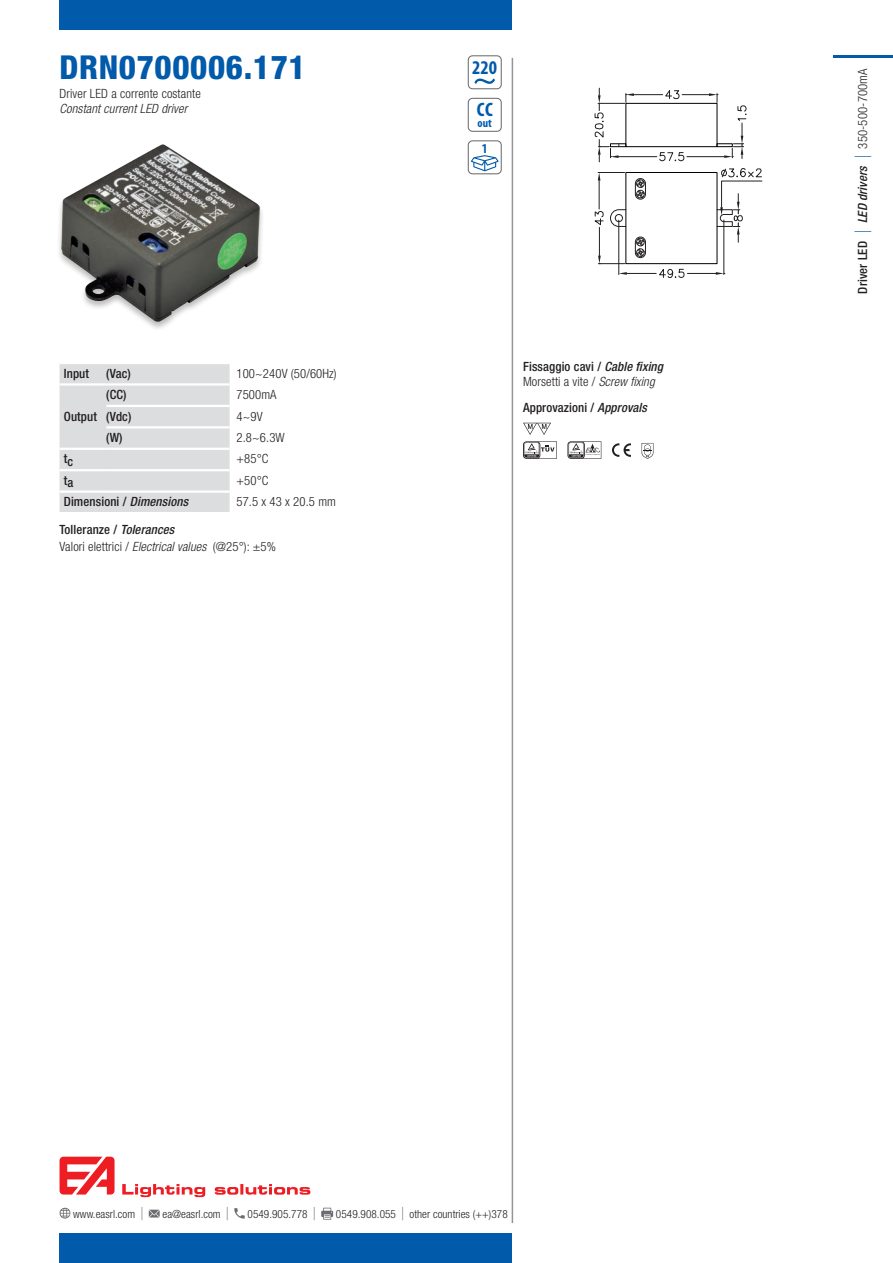
<style>
.page{position:relative;width:893px;height:1263px;background:#fff}
.page>*{position:absolute;margin:0;border:0;box-sizing:border-box;transform-origin:0 0}
.t1{font:800 condensed 33px "Helvetica Neue LT Std";letter-spacing:.02em;color:#015aaa}
.t2{font:700 condensed 19.5px/42.5px "Myriad Pro";color:#015aaa}
.t3{font:700 condensed 13.5px "Myriad Pro";color:#015aaa}
.t4{font:300 condensed 12.75px/17.1px "Helvetica Neue LT Std";letter-spacing:.01em;color:#231f20}
.t5{font:500 condensed 12.75px/15px "Helvetica Neue LT Std";letter-spacing:.01em;color:#231f20}
.t6{font:italic 300 condensed 12.75px "Helvetica Neue LT Std";letter-spacing:.01em;color:#231f20}
.t7{font:700 condensed 12px "Myriad Pro";color:#015aaa}
.t8{font:300 condensed 11.25px "Helvetica Neue LT Std";letter-spacing:.005em;color:#231f20}
.s1{font-style:italic}
.s2{font-weight:500}
.s3{font-weight:500;font-style:italic}
.s4{font-weight:300}
.s5{font-weight:300;font-style:italic}
.s6{font-style:italic;font-size:15.3px;color:#015aaa}
.s7{font-size:18px;color:#6c6d70}
</style>
<div class="page">
<hr style="left:833px;top:55px;width:60px;height:3px;background:#015aaa">
<div style="left:60px;top:1233px;width:452px;height:30px;background:#015aaa"></div>
<div style="left:60px;top:0;width:452px;height:30px;background:#015aaa"></div>
<svg style="left:60px;top:1157px;width:55px;height:37px"></svg>
<svg style="left:122px;top:1184px;width:188px;height:13px"></svg>
<svg style="left:59px;top:1207px;width:12px;height:12px"></svg>
<svg style="left:149px;top:1210px;width:11px;height:7px"></svg>
<svg style="left:234px;top:1208px;width:11px;height:10px"></svg>
<svg style="left:321px;top:1208px;width:12px;height:12px"></svg>
<hr style="left:512px;top:58px;width:1px;height:1165px;background:#939598">
<div style="left:468px;top:55px;width:34px;height:34px;border:1px solid #6c6d70;border-radius:4px"></div>
<svg style="left:474px;top:78px;width:21px;height:6px"></svg>
<div style="left:468px;top:98px;width:34px;height:34px;border:1px solid #6c6d70;border-radius:4px"></div>
<div style="left:468px;top:140px;width:34px;height:34px;border:1px solid #6c6d70;border-radius:4px"></div>
<svg style="left:471px;top:155px;width:28px;height:16px"></svg>
<div style="left:60px;top:364px;width:170px;height:148px;background:#dcdddf"></div>
<hr style="left:60px;top:383px;width:46px;height:3px;background:#fff">
<hr style="left:106px;top:383px;width:124px;height:3px;background:#fff">
<hr style="left:106px;top:405px;width:124px;height:2px;background:#fff">
<hr style="left:106px;top:426px;width:124px;height:2px;background:#fff">
<hr style="left:60px;top:448px;width:46px;height:2px;background:#fff">
<hr style="left:106px;top:448px;width:124px;height:2px;background:#fff">
<hr style="left:60px;top:469px;width:46px;height:2px;background:#fff">
<hr style="left:106px;top:469px;width:124px;height:2px;background:#fff">
<hr style="left:60px;top:490px;width:46px;height:3px;background:#fff">
<hr style="left:106px;top:490px;width:124px;height:3px;background:#fff">
<svg style="left:523px;top:423px;width:28px;height:12px"></svg>
<svg style="left:523px;top:441px;width:34px;height:18px"></svg>
<svg style="left:567px;top:441px;width:34px;height:18px"></svg>
<svg style="left:612px;top:443px;width:19px;height:14px"></svg>
<svg style="left:642px;top:443px;width:11px;height:16px"></svg>
<div style="left:717px;top:143px;width:16px;height:4px;border:1px solid #000001"></div>
<hr style="left:687px;top:156px;width:37px;height:1px;background:#231f20">
<svg style="left:724px;top:105px;width:23px;height:54px"></svg>
<svg style="left:594px;top:88px;width:124px;height:74px"></svg>
<svg style="left:594px;top:168px;width:169px;height:110px"></svg>
<div style="left:56px;top:144px;width:208px;height:187px;background:#231f20;opacity:.3"></div>
<img style="left:61px;top:144px;width:198px;height:177px">
<h1 class="t1" style="left:60px;top:47px;width:248px">DRN0700006.171</h1>
<p class="t4" style="left:60px;top:85px;width:143px">Driver LED a corrente costante</p>
<p class="t6" style="left:60px;top:101px;width:129px">Constant current LED driver</p>
<p class="t5" style="left:64px;top:365px;width:27px">Input</p>
<p class="t5" style="left:106px;top:365px;width:26px">(Vac)</p>
<p class="t4" style="left:236px;top:364px;width:102px">100~240V (50/60Hz)</p>
<p class="t5" style="left:64px;top:408px;width:35px">Output</p>
<p class="t5" style="left:106px;top:387px;width:22px">(CC)</p>
<p class="t4" style="left:236px;top:386px;width:42px">7500mA</p>
<p class="t5" style="left:106px;top:408px;width:27px">(Vdc)</p>
<p class="t4" style="left:236px;top:407px;width:28px">4~9V</p>
<p class="t5" style="left:106px;top:430px;width:18px">(W)</p>
<p class="t4" style="left:236px;top:429px;width:50px">2.8~6.3W</p>
<p class="t5" style="left:64px;top:452px;width:11px">tc</p>
<p class="t4" style="left:236px;top:450px;width:34px">+85°C</p>
<p class="t5" style="left:64px;top:474px;width:11px">ta</p>
<p class="t4" style="left:236px;top:472px;width:34px">+50°C</p>
<p class="t5" style="left:64px;top:494px;width:126px">Dimensioni / <span class="s1">Dimensions</span></p>
<p class="t4" style="left:236px;top:493px;width:101px">57.5 x 43 x 20.5 mm</p>
<p class="t4" style="left:60px;top:520px;width:218px"><span class="s2">Tolleranze /</span> <span class="s3">Tolerances<br></span>Valori elettrici / <span class="s1">Electrical values</span> (@25°): ±5%</p>
<h2 class="t2" style="left:472px;top:46px;width:26px">220<br>CC</h2>
<p class="t7" style="left:477px;top:115px;width:16px">out</p>
<p class="t3" style="left:482px;top:140px;width:7px">1</p>
<p class="t5" style="left:523px;top:358px;width:141px">Fissaggio cavi / <span class="s1">Cable fixing<br></span><span class="s4">Morsetti a vite /</span> <span class="s5">Screw fixing</span></p>
<p class="t5" style="left:523px;top:399px;width:125px">Approvazioni / <span class="s1">Approvals</span></p>
<p class="t4" style="left:854px;top:294px;width:227px;rotate:-90deg"><span class="s2">Driver LED</span> <span class="s6">|</span> <span class="s3">LED drivers</span> <span class="s6">|</span> 350-500-700mA</p>
<p class="t8" style="left:73px;top:1207px;width:71px">www.easrl.com <span class="s7">|</span></p>
<p class="t8" style="left:162px;top:1207px;width:68px">ea@easrl.com <span class="s7">|</span></p>
<p class="t8" style="left:248px;top:1207px;width:70px">0549.905.778 <span class="s7">|</span></p>
<p class="t8" style="left:336px;top:1207px;width:173px">0549.908.055 <span class="s7">|</span> other countries (++)378</p>
</div>
